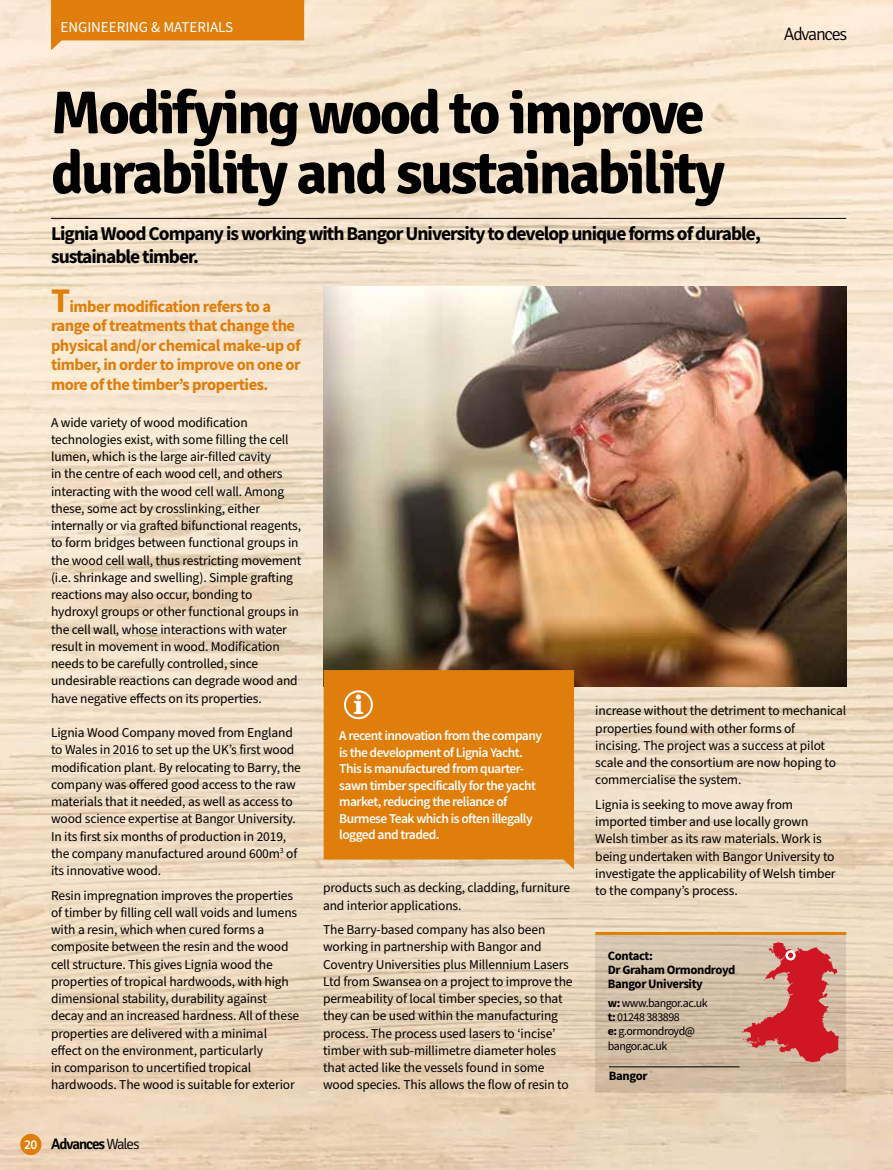
<style>
.page{position:relative;width:893px;height:1170px;background:#fff}
.page>*{position:absolute;margin:0;border:0;box-sizing:border-box;transform-origin:0 0}
.t1{font:700 60px/60px "Signika";letter-spacing:-.04em;color:#000}
.t2{font:700 25.5px "Superclarendon";color:#fff}
.t3{font:700 19.5px/22.5px "Source Sans Pro";letter-spacing:-.05em;color:#000}
.t4{font:300 18px "Signika";letter-spacing:-.07em;color:#000}
.t5{font:700 16.5px/19.5px "Source Sans Pro";letter-spacing:-.03em;color:#e07e0c}
.t6{font:15px "Source Sans Pro";color:#fff}
.t7{font:600 15px "Signika";letter-spacing:-.07em;color:#000}
.t8{font:13.5px/17.2px "Source Sans Pro";letter-spacing:-.01em;color:#000}
.t9{font:600 13.5px/16.5px "Source Sans Pro";letter-spacing:-.04em;color:#fff}
.t10{font:700 12.75px/14.2px "Source Sans Pro";letter-spacing:-.03em;color:#000}
.t11{font:12px/14.2px "Source Sans Pro";letter-spacing:-.04em;color:#000}
.s1{font-size:34.5px}
.s2{font-weight:700}
.s3{font-weight:300}
</style>
<div class="page">
<img style="left:0;top:0;width:893px;height:1169px">
<img style="left:323px;top:286px;width:523px;height:400px">
<svg style="left:595px;top:934px;width:251px;height:158px;background:#d0bca3"></svg>
<hr style="left:595px;top:931px;width:251px;height:3px;background:#e07e0c">
<svg style="left:742px;top:942px;width:97px;height:120px;background:#d06d68"></svg>
<hr style="left:609px;top:1066px;width:130px;height:1px;background:#000">
<svg style="left:51px;top:0;width:253px;height:50px;background:#e49030"></svg>
<div style="left:20px;top:1133px;width:21px;height:21px;background:#e07e0c;border-radius:50%"></div>
<div style="left:324px;top:670px;width:250px;height:199px;background:#e07e0c"></div>
<div style="left:344px;top:690px;width:29px;height:29px;border:2px solid #fff;border-radius:50%"></div>
<hr style="left:51px;top:218px;width:795px;height:1px;background:#000">
<p class="t6" style="left:60px;top:17px;width:174px">ENGINEERING &amp; MATERIALS</p>
<h3 class="t4" style="left:784px;top:24px;width:65px">Advances</h3>
<h1 class="t1" style="left:51px;top:84px;width:675px">Modifying wood to improve durability and sustainability</h1>
<h3 class="t3" style="left:51px;top:222px;width:711px">Lignia Wood Company is working with Bangor University to develop unique forms of durable, sustainable timber.</h3>
<p class="t5" style="left:51px;top:296px;width:251px"><span class="s1">T</span>imber modification refers to a range of treatments that change the physical and/or chemical make-up of timber, in order to improve on one or more of the timber’s properties.</p>
<p class="t8" style="left:51px;top:414px;width:252px">A wide variety of wood modification technologies exist, with some filling the cell lumen, which is the large air-filled cavity<br>in the centre of each wood cell, and others interacting with the wood cell wall. Among these, some act by crosslinking, either internally or via grafted bifunctional reagents, to form bridges between functional groups in the wood cell wall, thus restricting movement (i.e. shrinkage and swelling). Simple grafting reactions may also occur, bonding to hydroxyl groups or other functional groups in the cell wall, whose interactions with water result in movement in wood. Modification needs to be carefully controlled, since undesirable reactions can degrade wood and have negative effects on its properties.</p>
<p class="t8" style="left:51px;top:724px;width:251px">Lignia Wood Company moved from England to Wales in 2016 to set up the UK’s first wood modification plant. By relocating to Barry, the company was offered good access to the raw materials that it needed, as well as access to wood science expertise at Bangor University.<br>In its first six months of production in 2019, the company manufactured around 600m<sup>3</sup> of its innovative wood.</p>
<p class="t8" style="left:51px;top:886px;width:250px">Resin impregnation improves the properties of timber by filling cell wall voids and lumens with a resin, which when cured forms a composite between the resin and the wood cell structure. This gives Lignia wood the properties of tropical hardwoods, with high dimensional stability, durability against decay and an increased hardness. All of these properties are delivered with a minimal effect on the environment, particularly<br>in comparison to uncertified tropical hardwoods. The wood is suitable for exterior</p>
<p class="t8" style="left:323px;top:879px;width:248px">products such as decking, cladding, furniture and interior applications.</p>
<h2 class="t2" style="left:353px;top:685px;width:12px">i</h2>
<p class="t8" style="left:595px;top:702px;width:252px">increase without the detriment to mechanical properties found with other forms of<br>incising. The project was a success at pilot scale and the consortium are now hoping to commercialise the system.</p>
<p class="t8" style="left:595px;top:796px;width:242px">Lignia is seeking to move away from imported timber and use locally grown Welsh timber as its raw materials. Work is being undertaken with Bangor University to investigate the applicability of Welsh timber to the company’s process.</p>
<p class="t9" style="left:339px;top:727px;width:204px">A recent innovation from the company is the development of Lignia Yacht.<br>This is manufactured from quarter&shy;sawn timber specifically for the yacht market, reducing the reliance of Burmese Teak which is often illegally logged and traded.</p>
<p class="t8" style="left:323px;top:921px;width:251px">The Barry-based company has also been working in partnership with Bangor and Coventry Universities plus Millennium Lasers Ltd from Swansea on a project to improve the permeability of local timber species, so that they can be used within the manufacturing process. The process used lasers to ‘incise’ timber with sub-millimetre diameter holes that acted like the vessels found in some wood species. This allows the flow of resin to</p>
<p class="t10" style="left:608px;top:948px;width:129px">Contact:<br>Dr Graham Ormondroyd<br>Bangor University</p>
<p class="t11" style="left:608px;top:996px;width:101px"><span class="s2">w:</span> www.bangor.ac.uk <span class="s2">t:</span> 01248 383898<br><span class="s2">e:</span> g.ormondroyd@ bangor.ac.uk</p>
<p class="t10" style="left:609px;top:1068px;width:40px">Bangor</p>
<p class="t9" style="left:24px;top:1136px;width:15px">20</p>
<p class="t7" style="left:51px;top:1134px;width:90px">Advances <span class="s3">Wales</span></p>
</div>
